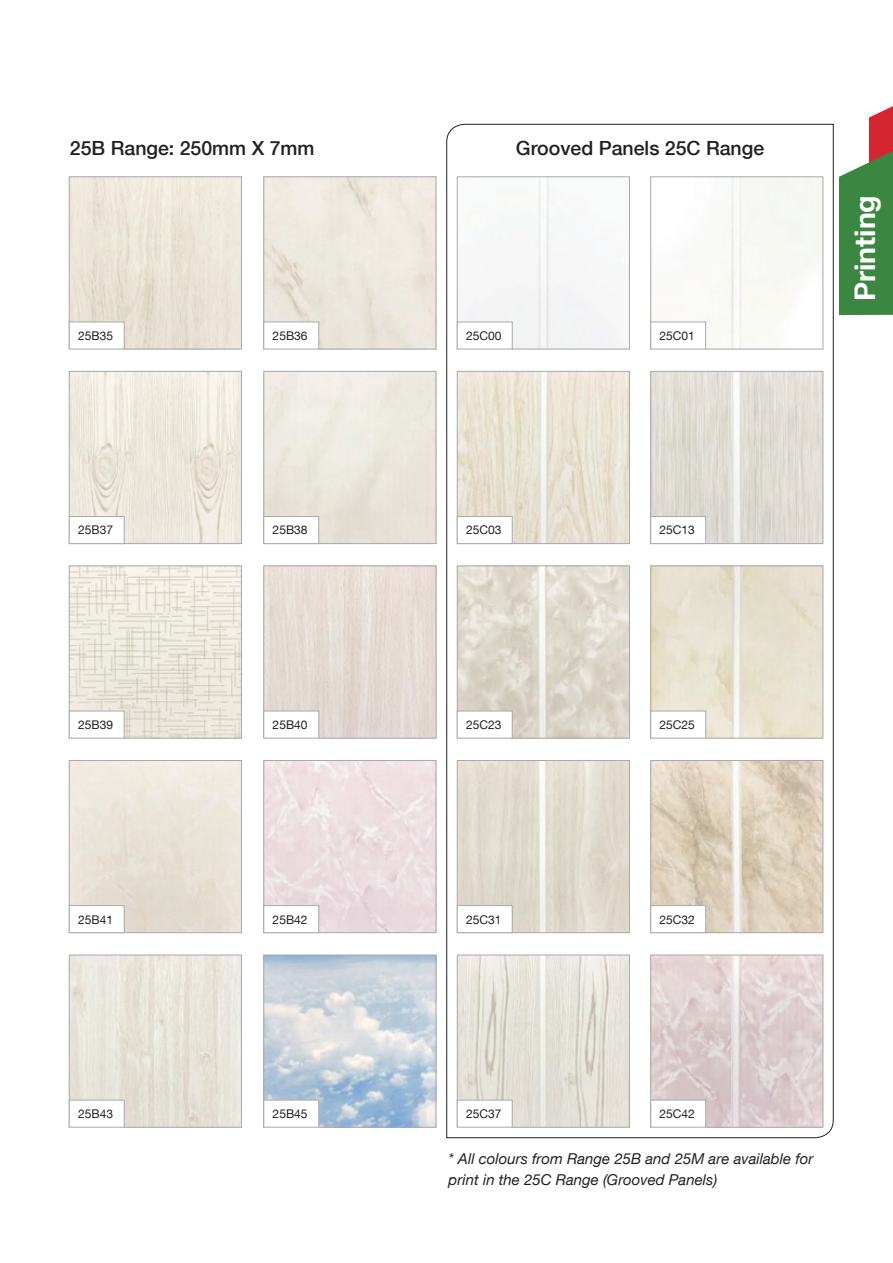
<style>
.page{position:relative;width:893px;height:1263px;background:#fff}
.page>*{position:absolute;margin:0;border:0;box-sizing:border-box;transform-origin:0 0}
.t1{font:700 28.5px "Helvetica Neue LT Com";color:#fff}
.t2{font:500 19.5px "Helvetica Neue LT Com";color:#231f20}
.t3{font:italic 15px/21px "Helvetica Neue LT Com";color:#231f20}
.t4{font:12px "Helvetica Neue LT Com";color:#231f20}
</style>
<div class="page">
<svg style="left:839px;top:106px;width:54px;height:209px"></svg>
<img style="left:71px;top:178px;width:169px;height:169px">
<div style="left:69px;top:176px;width:173px;height:173px;border:1px solid #a8a9ad"></div>
<img style="left:71px;top:373px;width:169px;height:169px">
<div style="left:69px;top:371px;width:173px;height:173px;border:1px solid #a8a9ad"></div>
<img style="left:71px;top:567px;width:169px;height:169px">
<div style="left:69px;top:565px;width:173px;height:173px;border:1px solid #a8a9ad"></div>
<div style="left:69px;top:760px;width:173px;height:173px;border:1px solid #a8a9ad"></div>
<img style="left:71px;top:957px;width:169px;height:168px">
<div style="left:69px;top:955px;width:173px;height:172px;border:1px solid #a8a9ad"></div>
<img style="left:265px;top:178px;width:169px;height:169px">
<div style="left:263px;top:176px;width:173px;height:173px;border:1px solid #a8a9ad"></div>
<div style="left:263px;top:371px;width:173px;height:173px;border:1px solid #a8a9ad"></div>
<img style="left:265px;top:567px;width:169px;height:169px">
<div style="left:263px;top:565px;width:173px;height:173px;border:1px solid #a8a9ad"></div>
<img style="left:265px;top:762px;width:169px;height:169px">
<div style="left:263px;top:760px;width:173px;height:173px;border:1px solid #a8a9ad"></div>
<img style="left:265px;top:957px;width:169px;height:168px">
<div style="left:263px;top:955px;width:173px;height:172px;border:1px solid #a8a9ad"></div>
<div style="left:69px;top:322px;width:55px;height:27px;background:#fff"></div>
<div style="left:69px;top:322px;width:56px;height:27px;border:1px solid #a8a9ad"></div>
<div style="left:69px;top:516px;width:55px;height:28px;background:#fff"></div>
<div style="left:69px;top:516px;width:56px;height:28px;border:1px solid #a8a9ad"></div>
<div style="left:69px;top:711px;width:55px;height:27px;background:#fff"></div>
<div style="left:69px;top:711px;width:56px;height:27px;border:1px solid #a8a9ad"></div>
<div style="left:69px;top:905px;width:56px;height:28px;border:1px solid #a8a9ad"></div>
<div style="left:69px;top:1100px;width:55px;height:27px;background:#fff"></div>
<div style="left:69px;top:1100px;width:56px;height:27px;border:1px solid #a8a9ad"></div>
<div style="left:264px;top:322px;width:55px;height:27px;background:#fff"></div>
<div style="left:263px;top:322px;width:56px;height:27px;border:1px solid #a8a9ad"></div>
<div style="left:263px;top:516px;width:56px;height:28px;border:1px solid #a8a9ad"></div>
<div style="left:264px;top:711px;width:55px;height:27px;background:#fff"></div>
<div style="left:263px;top:711px;width:56px;height:27px;border:1px solid #a8a9ad"></div>
<div style="left:264px;top:905px;width:55px;height:28px;background:#fff"></div>
<div style="left:263px;top:905px;width:56px;height:28px;border:1px solid #a8a9ad"></div>
<div style="left:264px;top:1100px;width:55px;height:27px;background:#fff"></div>
<div style="left:263px;top:1100px;width:56px;height:27px;border:1px solid #a8a9ad"></div>
<svg style="left:446px;top:124px;width:388px;height:1014px"></svg>
<h2 class="t2" style="left:70px;top:136px;width:246px">25B Range: 250mm X 7mm</h2>
<h2 class="t2" style="left:516px;top:136px;width:250px">Grooved Panels 25C Range</h2>
<p class="t4" style="left:78px;top:328px;width:36px">25B35</p>
<p class="t4" style="left:273px;top:328px;width:36px">25B36</p>
<p class="t4" style="left:466px;top:328px;width:37px">25C00</p>
<p class="t4" style="left:660px;top:328px;width:37px">25C01</p>
<h1 class="t1" style="left:847px;top:301px;width:108px;rotate:-90deg">Printing</h1>
<p class="t4" style="left:78px;top:523px;width:36px">25B37</p>
<p class="t4" style="left:273px;top:523px;width:36px">25B38</p>
<p class="t4" style="left:466px;top:523px;width:37px">25C03</p>
<p class="t4" style="left:660px;top:523px;width:37px">25C13</p>
<p class="t4" style="left:78px;top:717px;width:36px">25B39</p>
<p class="t4" style="left:273px;top:717px;width:36px">25B40</p>
<p class="t4" style="left:466px;top:717px;width:37px">25C23</p>
<p class="t4" style="left:660px;top:717px;width:37px">25C25</p>
<p class="t4" style="left:78px;top:912px;width:36px">25B41</p>
<p class="t4" style="left:273px;top:912px;width:36px">25B42</p>
<p class="t4" style="left:466px;top:912px;width:37px">25C31</p>
<p class="t4" style="left:660px;top:912px;width:37px">25C32</p>
<p class="t4" style="left:78px;top:1106px;width:36px">25B43</p>
<p class="t4" style="left:273px;top:1106px;width:36px">25B45</p>
<p class="t4" style="left:660px;top:1106px;width:37px">25C42</p>
<p class="t3" style="left:449px;top:1148px;width:366px">* All colours from Range 25B and 25M are available for print in the 25C Range (Grooved Panels)</p>
<p class="t4" style="left:466px;top:1106px;width:37px">25C37</p>
</div>
